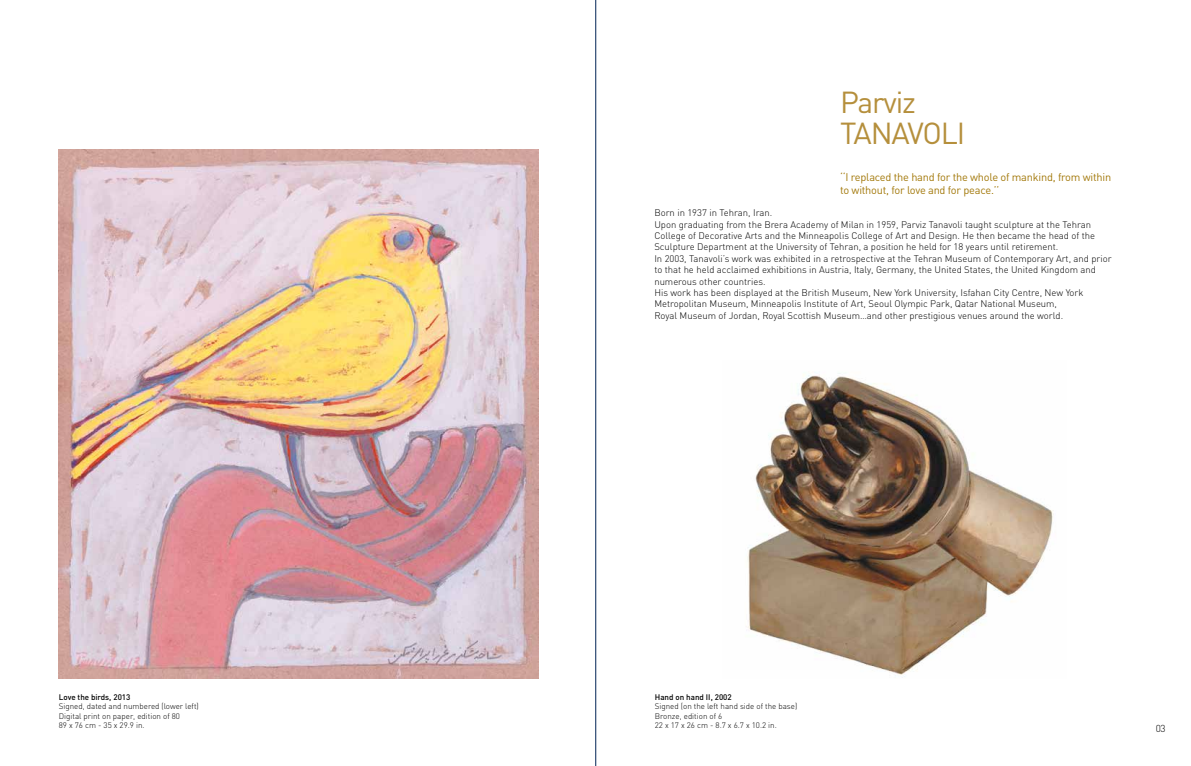
<style>
.page{position:relative;width:1191px;height:766px;background:#fff}
.page>*{position:absolute;margin:0;border:0;box-sizing:border-box;transform-origin:0 0}
.t1{font:30px/31px "DIN";letter-spacing:-.05em;color:#b58f3c}
.t2{font:11px/13.2px "DIN";letter-spacing:-.02em;color:#a3790b}
.t3{font:300 10px "DIN";color:#000}
.t4{font:300 9.5px/11.4px "DIN";color:#000}
.t5{font:300 8px/9.6px "DIN";color:#000}
.t6{font:500 8px "DIN";color:#000}
</style>
<div class="page">
<img style="left:747px;top:372px;width:307px;height:305px">
<img style="left:59px;top:150px;width:479px;height:528px">
<hr style="left:595px;top:0;width:1px;height:765px;background:#002354">
<p class="t6" style="left:59px;top:691px;width:73px">Love the birds, 2013</p>
<p class="t5" style="left:59px;top:701px;width:141px">Signed, dated and numbered (lower left)<br>Digital print on paper, edition of 80<br>89 x 76 cm - 35 x 29.9 in.</p>
<h1 class="t1" style="left:840px;top:86px;width:127px">Parviz<br>Tanavoli</h1>
<p class="t2" style="left:840px;top:170px;width:273px">‘‘I replaced the hand for the whole of mankind, from within to without, for love and for peace.’’</p>
<p class="t4" style="left:654px;top:207px;width:459px">Born in 1937 in Tehran, Iran.<br>Upon graduating from the Brera Academy of Milan in 1959, Parviz Tanavoli taught sculpture at the Tehran College of Decorative Arts and the Minneapolis College of Art and Design. He then became the head of the Sculpture Department at the University of Tehran, a position he held for 18 years until retirement.<br>In 2003, Tanavoli’s work was exhibited in a retrospective at the Tehran Museum of Contemporary Art, and prior to that he held acclaimed exhibitions in Austria, Italy, Germany, the United States, the United Kingdom and numerous other countries.<br>His work has been displayed at the British Museum, New York University, Isfahan City Centre, New York Metropolitan Museum, Minneapolis Institute of Art, Seoul Olympic Park, Qatar National Museum,<br>Royal Museum of Jordan, Royal Scottish Museum…and other prestigious venues around the world.</p>
<p class="t6" style="left:655px;top:691px;width:78px">Hand on hand II, 2002</p>
<p class="t5" style="left:655px;top:701px;width:144px">Signed (on the left hand side of the base)<br>Bronze, edition of 6<br>22 x 17 x 26 cm - 8.7 x 6.7 x 10.2 in.</p>
<p class="t3" style="left:1155px;top:722px;width:11px">03</p>
</div>
